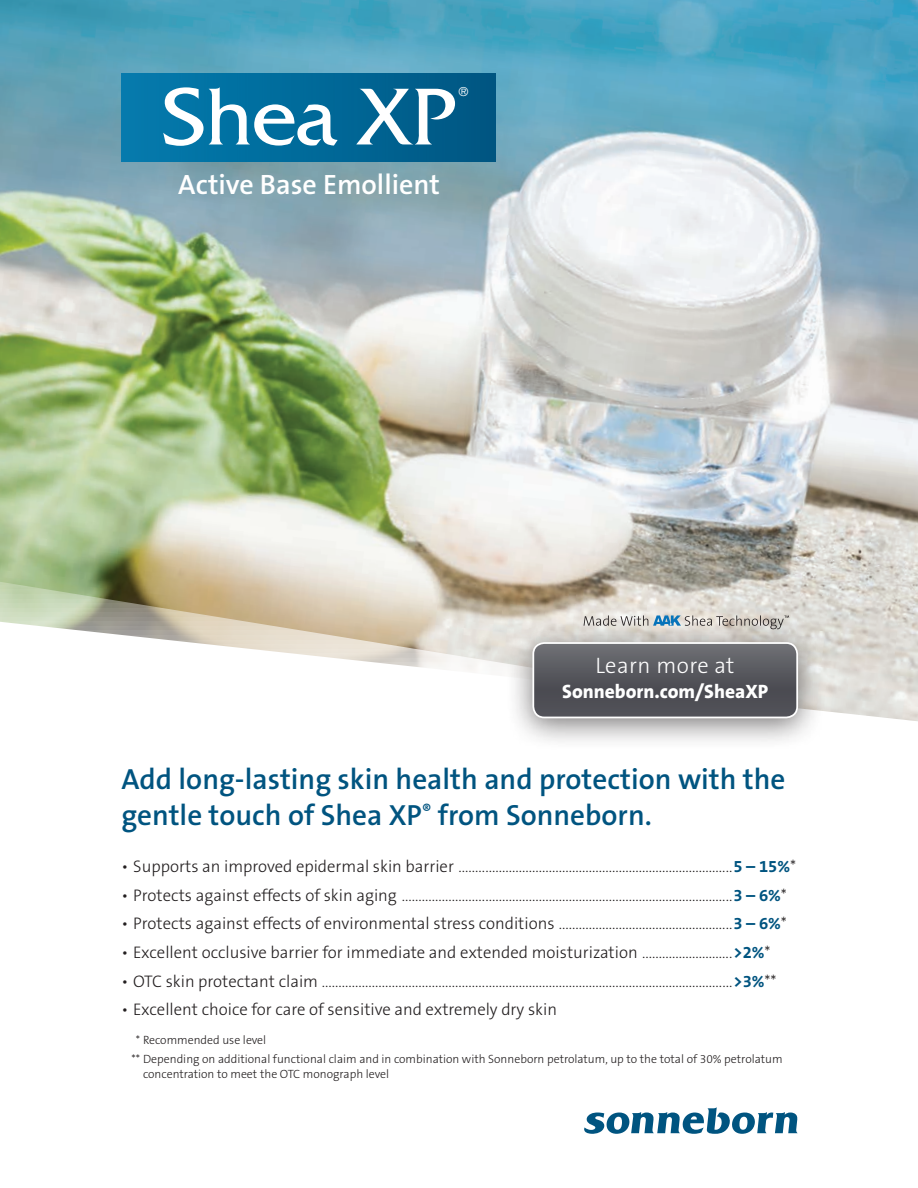
<style>
.page{position:relative;width:918px;height:1188px;background:#fff}
.page>*{position:absolute;margin:0;border:0;box-sizing:border-box;transform-origin:0 0}
.t1{font:84.6px "Friz Quadrata";color:#fff}
.Heading{font:600 29.25px/36px "The Sans B6";color:#005480}
.t2{font:600 28.05px "The Sans B6";color:#fff}
.Heading-2{font:300 22.5px "The Sans B3";letter-spacing:.02em;color:#fff}
.Heading-3{font:800 19.35px "The Sans B8";color:#fff}
.Body{font:200 16.8px "The Sans B2";color:#231f20}
.Body-2{font:300 16.8px "The Sans B3";color:#231f20}
.t3{font:13.5px "Friz Quadrata";color:#fff}
.Footnote{font:300 12px "The Sans B3";color:#231f20}
.s1{font-family:"The Sans B3";font-weight:300}
.s2{font-family:"The Sans B7";font-weight:700;color:#005480}
.s3{font-family:"The Sans B2";font-weight:200}
</style>
<div class="page">
<img style="left:0;top:0;width:918px;height:580px">
<svg style="left:0;top:580px;width:918px;height:141px"></svg>
<svg style="left:584px;top:615px;width:205px;height:5px"></svg>
<svg style="left:584px;top:1107px;width:214px;height:27px"></svg>
<div style="left:122px;top:74px;width:374px;height:87px;background:linear-gradient(to right,#037caf,#005682)"></div>
<div style="left:506px;top:620px;width:319px;height:130px;background:#231f20;opacity:.6"></div>
<svg style="left:533px;top:643px;width:264px;height:74px;background:#57585e"></svg>
<div style="left:532px;top:642px;width:266px;height:76px;border:2px solid #fff;border-radius:11px"></div>
<p class="t1" style="left:162px;top:70px;width:294px">Shea XP</p>
<p class="t3" style="left:459px;top:85px;width:11px">®</p>
<p class="t2" style="left:178px;top:170px;width:263px">Active Base Emollient</p>
<p class="Heading-2" style="left:596px;top:653px;width:141px">Learn more at</p>
<p class="Heading-3" style="left:562px;top:681px;width:207px">Sonneborn.com/SheaXP</p>
<p class="Heading" style="left:122px;top:762px;width:666px">Add long-lasting skin health and protection with the gentle touch of Shea XP<sup>®</sup> from Sonneborn.</p>
<p class="Body" style="left:122px;top:858px;width:676px"><span class="s1">• Supports an improved epidermal skin barrier</span> ...................................................................................<span class="s2">5 – 15%</span><span class="s1">*</span></p>
<p class="Body" style="left:122px;top:886px;width:667px"><span class="s1">• Protects against effects of skin aging</span> ....................................................................................................<span class="s2">3 – 6%</span><span class="s1">*</span></p>
<p class="Body-2" style="left:121px;top:915px;width:667px">• Protects against effects of environmental stress conditions <span class="s3">.....................................................</span><span class="s2">3 – 6%</span>*</p>
<p class="Body-2" style="left:122px;top:943px;width:651px">• Excellent occlusive barrier for immediate and extended moisturization <span class="s3">............................</span><span class="s2">&gt;2%</span>*</p>
<p class="Body" style="left:122px;top:972px;width:657px"><span class="s1">• OTC skin protectant claim</span> ............................................................................................................................<span class="s2">&gt;3%</span><span class="s1">**</span></p>
<p class="Body-2" style="left:122px;top:1000px;width:437px">• Excellent choice for care of sensitive and extremely dry skin</p>
<p class="Footnote" style="left:136px;top:1034px;width:132px">* Recommended use level</p>
<p class="Footnote" style="left:132px;top:1053px;width:653px">** Depending on additional functional claim and in combination with Sonneborn petrolatum, up to the total of 30% petrolatum</p>
<p class="Footnote" style="left:143px;top:1067px;width:248px">concentration to meet the OTC monograph level</p>
</div>
